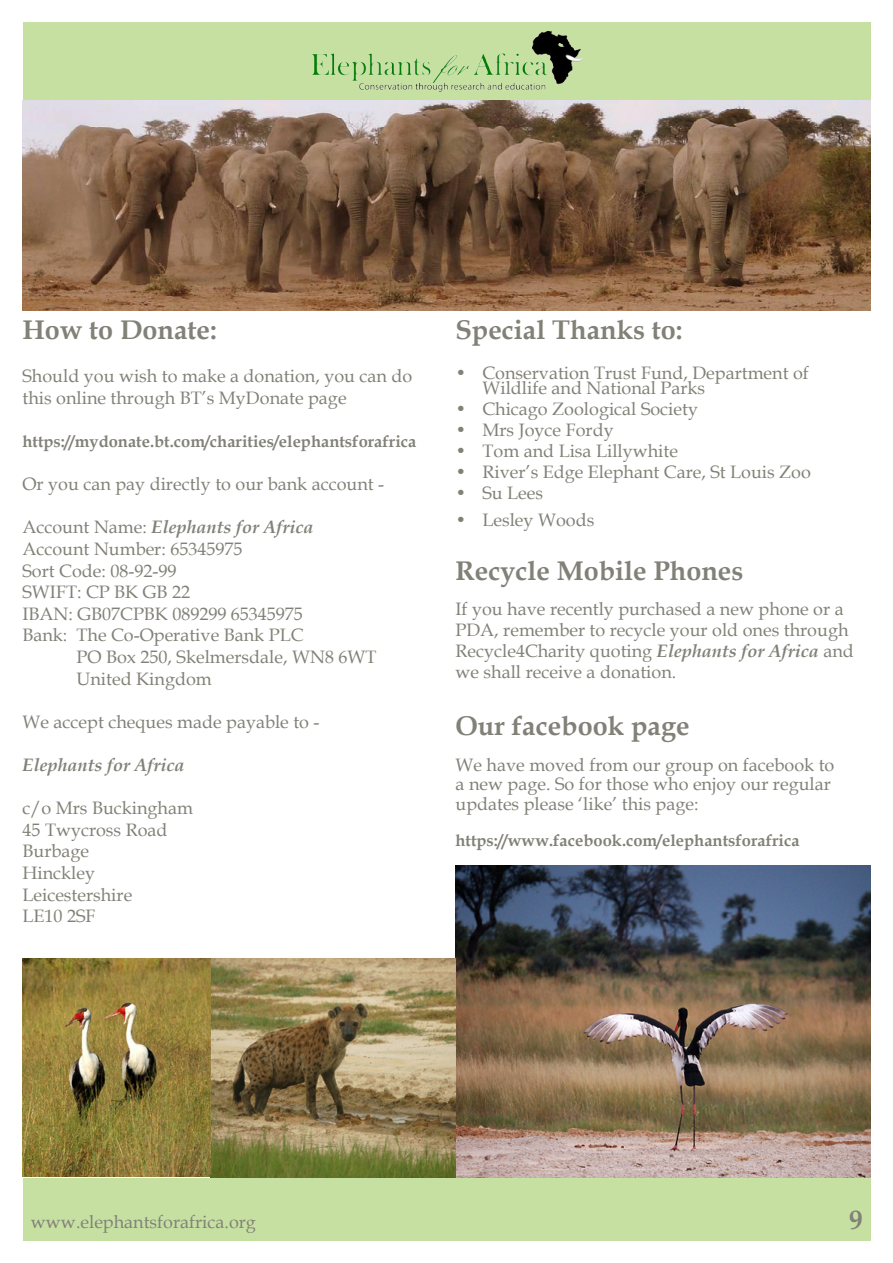
<style>
.page{position:relative;width:893px;height:1263px;background:#fff}
.page>*{position:absolute;margin:0;border:0;box-sizing:border-box;transform-origin:0 0}
.t1{font:700 27px "Book Antiqua";color:#828178}
.t2{font:18px/21.6px "Book Antiqua";color:#828178}
.t3{font:italic 700 18px "Book Antiqua";color:#828178}
.t4{font:700 16.5px "Book Antiqua";color:#828178}
.s1{font-weight:400;font-style:normal}
.s2{font-weight:700;font-style:italic}
</style>
<div class="page">
<div style="left:22px;top:22px;width:848px;height:78px;background:#c6e0a2"></div>
<div style="left:22px;top:1177px;width:848px;height:63px;background:#c6e0a2"></div>
<img style="left:22px;top:100px;width:848px;height:211px">
<img style="left:311px;top:32px;width:271px;height:59px">
<img style="left:455px;top:865px;width:415px;height:313px">
<img style="left:22px;top:958px;width:433px;height:220px">
<h1 class="t1" style="left:22px;top:311px;width:196px">How to Donate:</h1>
<p class="t2" style="left:22px;top:365px;width:391px">Should you wish to make a donation, you can do this online through BT’s MyDonate page</p>
<p class="t4" style="left:22px;top:430px;width:395px">https://mydonate.bt.com/charities/elephantsforafrica</p>
<p class="t2" style="left:22px;top:473px;width:363px">Or you can pay directly to our bank account -</p>
<p class="t3" style="left:22px;top:515px;width:292px"><span class="s1">Account Name:</span> Elephants for Africa</p>
<p class="t2" style="left:22px;top:538px;width:221px">Account Number: 65345975</p>
<p class="t2" style="left:22px;top:559px;width:155px">Sort Code: 08-92-99</p>
<p class="t2" style="left:22px;top:581px;width:169px">SWIFT: CP BK GB 22</p>
<p class="t2" style="left:22px;top:602px;width:282px">IBAN: GB07CPBK 089299 65345975</p>
<p class="t2" style="left:22px;top:624px;width:282px">Bank: The Co-Operative Bank PLC</p>
<p class="t2" style="left:76px;top:646px;width:302px">PO Box 250, Skelmersdale, WN8 6WT</p>
<p class="t2" style="left:76px;top:667px;width:137px">United Kingdom</p>
<p class="t2" style="left:22px;top:710px;width:299px">We accept cheques made payable to -</p>
<p class="t3" style="left:22px;top:752px;width:163px">Elephants for Africa</p>
<p class="t2" style="left:22px;top:797px;width:172px">c/o Mrs Buckingham<br>45 Twycross Road<br>Burbage<br>Hinckley<br>Leicestershire<br>LE10 2SF</p>
<h1 class="t1" style="left:455px;top:311px;width:229px">Special Thanks to:</h1>
<p class="t2" style="left:482px;top:365px;width:328px;line-height:15px;text-indent:-27px">• Conservation Trust Fund, Department of<br>Wildlife and National Parks</p>
<p class="t2" style="left:455px;top:398px;width:244px">• Chicago Zoological Society</p>
<p class="t2" style="left:455px;top:419px;width:160px">• Mrs Joyce Fordy</p>
<p class="t2" style="left:455px;top:440px;width:224px">• Tom and Lisa Lillywhite</p>
<p class="t2" style="left:455px;top:461px;width:357px">• River’s Edge Elephant Care, St Louis Zoo</p>
<p class="t2" style="left:455px;top:482px;width:89px">• Su Lees</p>
<p class="t2" style="left:455px;top:509px;width:140px">• Lesley Woods</p>
<h1 class="t1" style="left:455px;top:553px;width:289px">Recycle Mobile Phones</h1>
<p class="t2" style="left:455px;top:598px;width:400px;line-height:21px">If you have recently purchased a new phone or a PDA, remember to recycle your old ones through Recycle4Charity quoting <span class="s2">Elephants for Africa</span> and we shall receive a donation.</p>
<h1 class="t1" style="left:455px;top:707px;width:236px">Our facebook page</h1>
<p class="t2" style="left:455px;top:755px;width:380px;line-height:19.5px">We have moved from our group on facebook to a new page. So for those who enjoy our regular updates please ‘like’ this page:</p>
<p class="t4" style="left:455px;top:829px;width:346px">https://www.facebook.com/elephantsforafrica</p>
<p class="t2" style="left:31px;top:1211px;width:227px">www.elephantsforafrica.org</p>
<h1 class="t1" style="left:849px;top:1201px;width:15px">9</h1>
</div>
